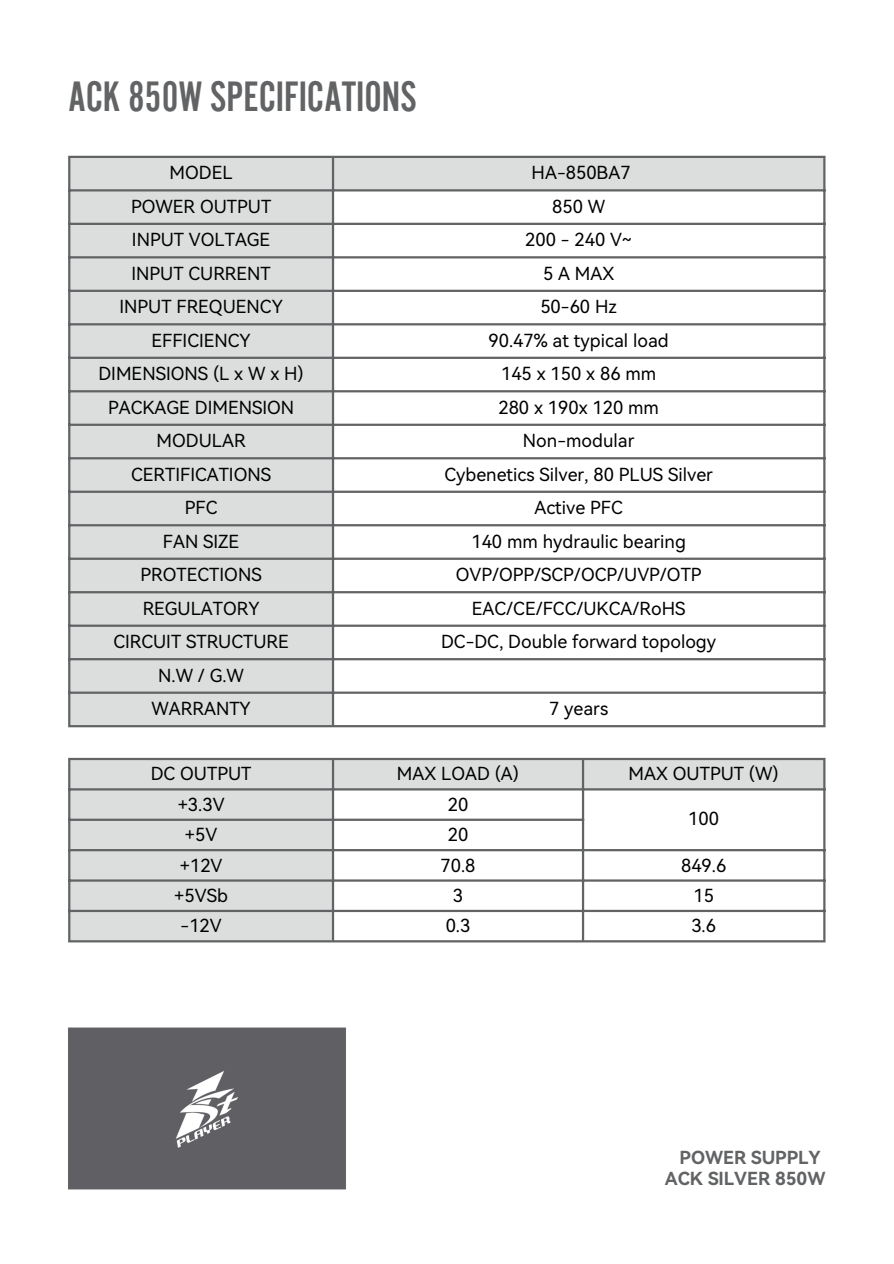
<style>
.page{position:relative;width:894px;height:1264px;background:#fff}
.page>*{position:absolute;margin:0;border:0;box-sizing:border-box;transform-origin:0 0}
.t1{font:43.95px "Alternate Gothic Pro No 2";color:#626365}
.t2{font:18px "Harmony OS Sans SC";color:#000}
.t3{font:18px "Harmony OS Sans SC Bold";letter-spacing:-.005em;color:#626365}
</style>
<div class="page">
<div style="left:68px;top:1027px;width:278px;height:163px;background:#5f5f64"></div>
<div style="left:70px;top:158px;width:753px;height:567px;background:#dcdddd"></div>
<svg style="left:334px;top:191px;width:489px;height:534px"></svg>
<hr style="left:68px;top:158px;width:2px;height:567px;background:#626365">
<hr style="left:332px;top:158px;width:2px;height:567px;background:#626365">
<hr style="left:823px;top:158px;width:2px;height:567px;background:#626365">
<hr style="left:68px;top:156px;width:757px;height:2px;background:#626365">
<hr style="left:68px;top:189px;width:757px;height:2px;background:#626365">
<hr style="left:68px;top:223px;width:757px;height:2px;background:#626365">
<hr style="left:68px;top:256px;width:757px;height:2px;background:#626365">
<hr style="left:68px;top:290px;width:757px;height:2px;background:#626365">
<hr style="left:68px;top:323px;width:757px;height:2px;background:#626365">
<hr style="left:68px;top:357px;width:757px;height:2px;background:#626365">
<hr style="left:68px;top:390px;width:757px;height:2px;background:#626365">
<hr style="left:68px;top:423px;width:757px;height:3px;background:#626365">
<hr style="left:68px;top:457px;width:757px;height:2px;background:#626365">
<hr style="left:68px;top:490px;width:757px;height:3px;background:#626365">
<hr style="left:68px;top:524px;width:757px;height:2px;background:#626365">
<hr style="left:68px;top:557px;width:757px;height:3px;background:#626365">
<hr style="left:68px;top:591px;width:757px;height:2px;background:#626365">
<hr style="left:68px;top:624px;width:757px;height:3px;background:#626365">
<hr style="left:68px;top:658px;width:757px;height:2px;background:#626365">
<hr style="left:68px;top:691px;width:757px;height:2px;background:#626365">
<hr style="left:68px;top:725px;width:757px;height:2px;background:#626365">
<div style="left:70px;top:760px;width:753px;height:180px;background:#dcdddd"></div>
<svg style="left:334px;top:790px;width:489px;height:150px"></svg>
<hr style="left:68px;top:760px;width:2px;height:180px;background:#626365">
<hr style="left:332px;top:760px;width:2px;height:180px;background:#626365">
<hr style="left:581px;top:760px;width:3px;height:180px;background:#626365">
<hr style="left:823px;top:760px;width:2px;height:180px;background:#626365">
<hr style="left:68px;top:757px;width:757px;height:3px;background:#626365">
<hr style="left:68px;top:788px;width:757px;height:2px;background:#626365">
<hr style="left:68px;top:818px;width:516px;height:2px;background:#626365">
<hr style="left:68px;top:849px;width:757px;height:2px;background:#626365">
<hr style="left:68px;top:879px;width:757px;height:2px;background:#626365">
<hr style="left:68px;top:909px;width:757px;height:3px;background:#626365">
<hr style="left:68px;top:940px;width:757px;height:2px;background:#626365">
<p class="t1" style="left:68px;top:74px;width:350px">ACK 850W SPECIFICATIONS</p>
<p class="t2" style="left:169px;top:163px;width:65px">MODEL</p>
<p class="t2" style="left:531px;top:163px;width:100px">HA-850BA7</p>
<p class="t2" style="left:131px;top:196px;width:142px">POWER OUTPUT</p>
<p class="t2" style="left:552px;top:196px;width:55px">850 W</p>
<p class="t2" style="left:132px;top:230px;width:140px">INPUT VOLTAGE</p>
<p class="t2" style="left:525px;top:230px;width:109px">200 - 240 V~</p>
<p class="t2" style="left:131px;top:263px;width:141px">INPUT CURRENT</p>
<p class="t2" style="left:543px;top:263px;width:73px">5 A MAX</p>
<p class="t2" style="left:119px;top:296px;width:165px">INPUT FREQUENCY</p>
<p class="t2" style="left:540px;top:296px;width:78px">50-60 Hz</p>
<p class="t2" style="left:151px;top:330px;width:101px">EFFICIENCY</p>
<p class="t2" style="left:488px;top:330px;width:182px">90.47% at typical load</p>
<p class="t2" style="left:98px;top:363px;width:207px">DIMENSIONS (L x W x H)</p>
<p class="t2" style="left:501px;top:363px;width:157px">145 x 150 x 86 mm</p>
<p class="t2" style="left:108px;top:397px;width:187px">PACKAGE DIMENSION</p>
<p class="t2" style="left:498px;top:397px;width:162px">280 x 190x 120 mm</p>
<p class="t2" style="left:156px;top:430px;width:90px">MODULAR</p>
<p class="t2" style="left:522px;top:430px;width:113px">Non-modular</p>
<p class="t2" style="left:131px;top:464px;width:141px">CERTIFICATIONS</p>
<p class="t2" style="left:444px;top:464px;width:270px">Cybenetics Silver, 80 PLUS Silver</p>
<p class="t2" style="left:185px;top:497px;width:34px">PFC</p>
<p class="t2" style="left:534px;top:497px;width:90px">Active PFC</p>
<p class="t2" style="left:163px;top:531px;width:78px">FAN SIZE</p>
<p class="t2" style="left:471px;top:531px;width:216px">140 mm hydraulic bearing</p>
<p class="t2" style="left:140px;top:564px;width:122px">PROTECTIONS</p>
<p class="t2" style="left:455px;top:564px;width:247px">OVP/OPP/SCP/OCP/UVP/OTP</p>
<p class="t2" style="left:143px;top:598px;width:118px">REGULATORY</p>
<p class="t2" style="left:471px;top:598px;width:215px">EAC/CE/FCC/UKCA/RoHS</p>
<p class="t2" style="left:113px;top:631px;width:177px">CIRCUIT STRUCTURE</p>
<p class="t2" style="left:441px;top:631px;width:276px">DC-DC, Double forward topology</p>
<p class="t2" style="left:158px;top:665px;width:87px">N.W / G.W</p>
<p class="t2" style="left:151px;top:698px;width:101px">WARRANTY</p>
<p class="t2" style="left:549px;top:698px;width:61px">7 years</p>
<p class="t2" style="left:151px;top:763px;width:102px">DC OUTPUT</p>
<p class="t2" style="left:397px;top:763px;width:124px">MAX LOAD (A)</p>
<p class="t2" style="left:628px;top:763px;width:152px">MAX OUTPUT (W)</p>
<p class="t2" style="left:178px;top:794px;width:48px">+3.3V</p>
<p class="t2" style="left:447px;top:794px;width:22px">20</p>
<p class="t2" style="left:688px;top:808px;width:32px">100</p>
<p class="t2" style="left:185px;top:824px;width:34px">+5V</p>
<p class="t2" style="left:447px;top:824px;width:22px">20</p>
<p class="t2" style="left:180px;top:854px;width:44px">+12V</p>
<p class="t2" style="left:440px;top:854px;width:36px">70.8</p>
<p class="t2" style="left:681px;top:854px;width:47px">849.6</p>
<p class="t2" style="left:174px;top:885px;width:55px">+5VSb</p>
<p class="t2" style="left:453px;top:885px;width:12px">3</p>
<p class="t2" style="left:693px;top:885px;width:22px">15</p>
<p class="t2" style="left:180px;top:915px;width:43px">-12V</p>
<p class="t2" style="left:445px;top:915px;width:26px">0.3</p>
<p class="t2" style="left:691px;top:915px;width:26px">3.6</p>
<p class="t3" style="left:679px;top:1147px;width:142px">POWER SUPPLY</p>
<p class="t3" style="left:664px;top:1168px;width:162px">ACK SILVER 850W</p>
</div>
